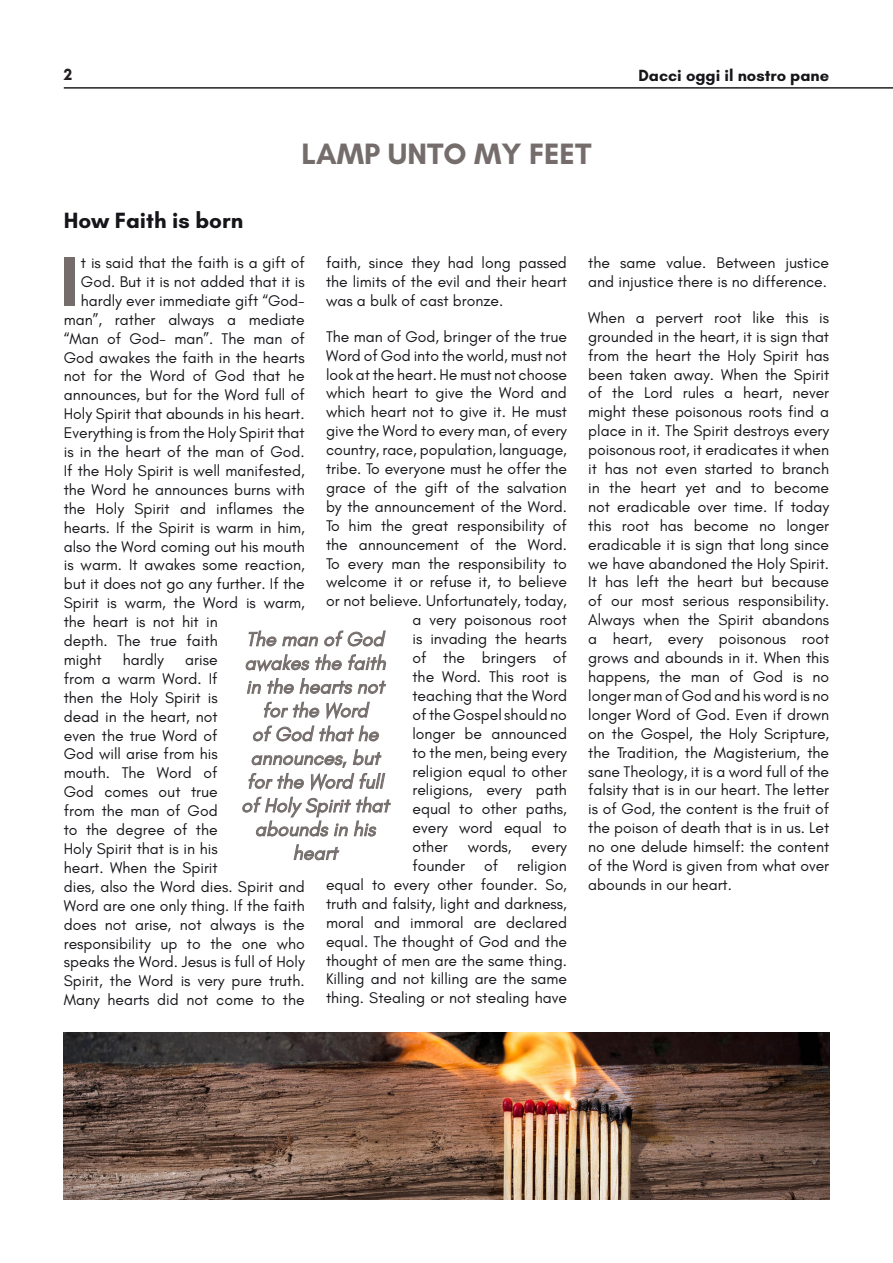
<style>
.page{position:relative;width:893px;height:1263px;background:#fff}
.page>*{position:absolute;margin:0;border:0;box-sizing:border-box;transform-origin:0 0}
.Paragrafo_con_capole{font:700 71.4px "Glacial Indifference";color:#746d6b}
.Titolo_rubrica{font:700 30px "Glacial Indifference";color:#746d6b}
.Titolo_testo{font:700 22.5px "Glacial Indifference";color:#16151a}
.Occhiello{font:italic 19.8px/23.7px "Glacial Indifference";color:#746d6b;text-align:center}
.Titolo_testo-2{font:700 16.5px "Glacial Indifference";color:#16151a}
.t1{font:700 16.5px "Glacial Indifference";color:#231f20}
.Paragrafo_senza_capo{font:15.75px/18.9px "Glacial Indifference";color:#16151a;text-align:right}
.Paragrafo_con_capole-2{font:15.75px/18.9px "Glacial Indifference";color:#16151a}
</style>
<div class="page">
<hr style="left:64px;top:87px;width:829px;height:2px;background:#231f20">
<img style="left:64px;top:1033px;width:765px;height:166px">
<svg style="left:245px;top:630px;width:141px;height:112px"></svg>
<svg style="left:242px;top:749px;width:149px;height:88px"></svg>
<svg style="left:293px;top:844px;width:47px;height:17px"></svg>
<p class="t1" style="left:64px;top:65px;width:10px">2</p>
<p class="Titolo_rubrica" style="left:301px;top:135px;width:291px">LAMP UNTO MY FEET</p>
<p class="Titolo_testo-2" style="left:638px;top:65px;width:192px">Dacci oggi il nostro pane</p>
<p class="Titolo_testo" style="left:64px;top:206px;width:181px">How Faith is born</p>
<p class="Paragrafo_con_capole" style="left:59px;top:237px;width:21px">I</p>
<p class="Paragrafo_con_capole-2" style="left:81px;top:253px;width:225px">t is said that the faith is a gift of</p>
<p class="Paragrafo_con_capole-2" style="left:326px;top:253px;width:242px;text-align:justify">faith, since they had long passed the limits of the evil and their heart was a bulk of cast bronze.</p>
<p class="Paragrafo_senza_capo" style="left:326px;top:327px;width:242px">The man of God, bringer of the true</p>
<p class="Paragrafo_senza_capo" style="left:326px;top:346px;width:242px">Word of God into the world, must not</p>
<p class="Paragrafo_senza_capo" style="left:326px;top:365px;width:242px">look at the heart. He must not choose</p>
<p class="Paragrafo_senza_capo" style="left:326px;top:384px;width:242px">which heart to give the Word and</p>
<p class="Paragrafo_senza_capo" style="left:326px;top:403px;width:242px">which heart not to give it. He must</p>
<p class="Paragrafo_senza_capo" style="left:326px;top:422px;width:242px">give the Word to every man, of every</p>
<p class="Paragrafo_senza_capo" style="left:326px;top:441px;width:242px">country, race, population, language,</p>
<p class="Paragrafo_senza_capo" style="left:326px;top:460px;width:242px">tribe. To everyone must he offer the</p>
<p class="Paragrafo_senza_capo" style="left:326px;top:478px;width:242px">grace of the gift of the salvation</p>
<p class="Paragrafo_senza_capo" style="left:326px;top:497px;width:242px">by the announcement of the Word.</p>
<p class="Paragrafo_senza_capo" style="left:326px;top:516px;width:242px">To him the great responsibility of</p>
<p class="Paragrafo_senza_capo" style="left:326px;top:535px;width:242px">the announcement of the Word.</p>
<p class="Paragrafo_senza_capo" style="left:326px;top:554px;width:242px">To every man the responsibility to</p>
<p class="Paragrafo_senza_capo" style="left:326px;top:573px;width:242px">welcome it or refuse it, to believe</p>
<p class="Paragrafo_senza_capo" style="left:326px;top:592px;width:242px">or not believe. Unfortunately, today,</p>
<p class="Paragrafo_senza_capo" style="left:412px;top:611px;width:156px">a very poisonous root</p>
<p class="Paragrafo_senza_capo" style="left:412px;top:630px;width:156px">is invading the hearts</p>
<p class="Paragrafo_senza_capo" style="left:412px;top:649px;width:156px">of the bringers of</p>
<p class="Paragrafo_senza_capo" style="left:412px;top:667px;width:156px">the Word. This root is</p>
<p class="Paragrafo_senza_capo" style="left:412px;top:686px;width:156px">teaching that the Word</p>
<p class="Paragrafo_senza_capo" style="left:412px;top:705px;width:156px">of the Gospel should no</p>
<p class="Paragrafo_senza_capo" style="left:412px;top:724px;width:156px">longer be announced</p>
<p class="Paragrafo_senza_capo" style="left:412px;top:743px;width:156px">to the men, being every</p>
<p class="Paragrafo_senza_capo" style="left:412px;top:762px;width:156px">religion equal to other</p>
<p class="Paragrafo_senza_capo" style="left:412px;top:781px;width:156px">religions, every path</p>
<p class="Paragrafo_senza_capo" style="left:412px;top:800px;width:156px">equal to other paths,</p>
<p class="Paragrafo_senza_capo" style="left:412px;top:819px;width:156px">every word equal to</p>
<p class="Paragrafo_senza_capo" style="left:412px;top:838px;width:37px">other</p>
<p class="Paragrafo_senza_capo" style="left:468px;top:838px;width:45px">words,</p>
<p class="Paragrafo_con_capole-2" style="left:81px;top:272px;width:225px">God. But it is not added that it is</p>
<p class="Paragrafo_con_capole-2" style="left:81px;top:291px;width:225px">hardly ever immediate gift “God-</p>
<p class="Paragrafo_con_capole-2" style="left:64px;top:310px;width:242px">man”, rather always a mediate</p>
<p class="Paragrafo_con_capole-2" style="left:64px;top:329px;width:242px">“Man of God- man”. The man of</p>
<p class="Paragrafo_con_capole-2" style="left:64px;top:348px;width:242px">God awakes the faith in the hearts</p>
<p class="Paragrafo_con_capole-2" style="left:64px;top:367px;width:242px">not for the Word of God that he</p>
<p class="Paragrafo_con_capole-2" style="left:64px;top:386px;width:242px">announces, but for the Word full of</p>
<p class="Paragrafo_con_capole-2" style="left:64px;top:405px;width:242px">Holy Spirit that abounds in his heart.</p>
<p class="Paragrafo_con_capole-2" style="left:64px;top:424px;width:242px">Everything is from the Holy Spirit that</p>
<p class="Paragrafo_con_capole-2" style="left:64px;top:442px;width:242px">is in the heart of the man of God.</p>
<p class="Paragrafo_con_capole-2" style="left:64px;top:461px;width:242px">If the Holy Spirit is well manifested,</p>
<p class="Paragrafo_con_capole-2" style="left:64px;top:480px;width:242px">the Word he announces burns with</p>
<p class="Paragrafo_con_capole-2" style="left:64px;top:499px;width:242px">the Holy Spirit and inflames the</p>
<p class="Paragrafo_con_capole-2" style="left:64px;top:518px;width:242px">hearts. If the Spirit is warm in him,</p>
<p class="Paragrafo_con_capole-2" style="left:64px;top:537px;width:242px">also the Word coming out his mouth</p>
<p class="Paragrafo_con_capole-2" style="left:64px;top:556px;width:242px">is warm. It awakes some reaction,</p>
<p class="Paragrafo_con_capole-2" style="left:64px;top:575px;width:242px">but it does not go any further. If the</p>
<p class="Paragrafo_con_capole-2" style="left:64px;top:594px;width:242px">Spirit is warm, the Word is warm,</p>
<p class="Paragrafo_con_capole-2" style="left:64px;top:613px;width:155px">the heart is not hit in</p>
<p class="Paragrafo_con_capole-2" style="left:64px;top:631px;width:155px">depth. The true faith</p>
<p class="Paragrafo_con_capole-2" style="left:64px;top:650px;width:39px">might</p>
<p class="Paragrafo_con_capole-2" style="left:123px;top:650px;width:43px">hardly</p>
<p class="Occhiello" style="left:241px;top:628px;width:149px">The man of God awakes the faith in the hearts not for the Word<br>of God that he announces, but for the Word full of Holy Spirit that abounds in his heart</p>
<p class="Paragrafo_con_capole-2" style="left:64px;top:650px;width:242px;text-indent:121px">arise<br>from a warm Word. If<br>then the Holy Spirit is<br>dead in the heart, not<br>even the true Word of<br>God will arise from his<br>mouth. The Word of<br>God comes out true<br>from the man of God<br>to the degree of the<br>Holy Spirit that is in his<br>heart. When the Spirit<br>dies, also the Word dies. Spirit and<br>Word are one only thing. If the faith does not arise, not always is the responsibility up to the one who speaks the Word. Jesus is full of Holy<br>Spirit, the Word is very pure truth.<br>Many hearts did not come to the</p>
<p class="Paragrafo_senza_capo" style="left:326px;top:838px;width:242px">every<br>founder of religion<br>equal to every other founder. So, truth and falsity, light and darkness, moral and immoral are declared equal. The thought of God and the thought of men are the same thing.<br>Killing and not killing are the same thing. Stealing or not stealing have</p>
<p class="Paragrafo_senza_capo" style="left:588px;top:253px;width:242px;text-align:left">the same value. Between justice and injustice there is no difference.</p>
<p class="Paragrafo_senza_capo" style="left:588px;top:308px;width:242px;text-align:justify">When a pervert root like this is grounded in the heart, it is sign that from the heart the Holy Spirit has been taken away. When the Spirit of the Lord rules a heart, never might these poisonous roots find a place in it. The Spirit destroys every poisonous root, it eradicates it when it has not even started to branch in the heart yet and to become not eradicable over time. If today this root has become no longer eradicable it is sign that long since we have abandoned the Holy Spirit.<br>It has left the heart but because of our most serious responsibility.<br>Always when the Spirit abandons a heart, every poisonous root grows and abounds in it. When this happens, the man of God is no longer man of God and his word is no longer Word of God. Even if drown on the Gospel, the Holy Scripture, the Tradition, the Magisterium, the sane Theology, it is a word full of the falsity that is in our heart. The letter is of God, the content is the fruit of the poison of death that is in us. Let no one delude himself: the content of the Word is given from what over abounds in our heart.</p>
</div>
